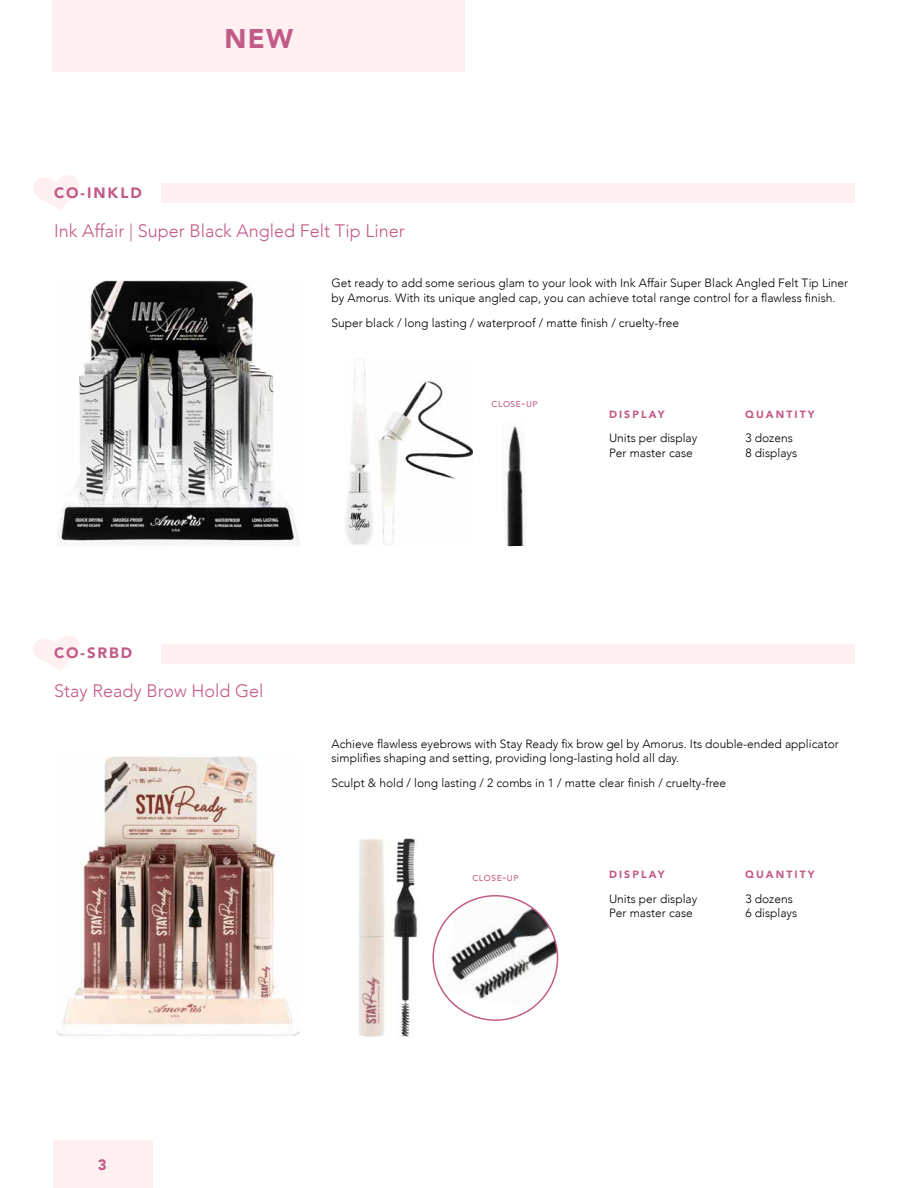
<style>
.page{position:relative;width:918px;height:1188px;background:#fff}
.page>*{position:absolute;margin:0;border:0;box-sizing:border-box;transform-origin:0 0}
.t1{font:900 27px "Avenir";color:#c35b88}
.t2{font:300 18px "Avenir";color:#c35b88}
.t3{font:900 15px "Avenir";letter-spacing:.13em;color:#c35b88}
.t4{font:300 12px/14.4px "Avenir";color:#000}
.t5{font:900 10.5px "Avenir";letter-spacing:.2em;color:#c35b88}
.t6{font:500 8.4px "Avenir";letter-spacing:.07em;color:#c35b88}
.s1{font-size:12px}
</style>
<div class="page">
<div style="left:53px;top:1141px;width:100px;height:47px;background:#fef0f0"></div>
<div style="left:52px;top:0;width:413px;height:72px;background:#fef0f0"></div>
<svg style="left:33px;top:636px;width:46px;height:35px"></svg>
<svg style="left:33px;top:175px;width:46px;height:36px"></svg>
<div style="left:161px;top:644px;width:694px;height:19px;background:#fef0f0"></div>
<div style="left:161px;top:183px;width:694px;height:20px;background:#fef0f0"></div>
<img style="left:56px;top:756px;width:244px;height:280px">
<img style="left:358px;top:839px;width:59px;height:198px">
<svg style="left:432px;top:895px;width:127px;height:126px"></svg>
<img style="left:58px;top:280px;width:241px;height:265px">
<img style="left:346px;top:361px;width:127px;height:184px">
<img style="left:506px;top:425px;width:19px;height:121px">
<p class="t3" style="left:54px;top:180px;width:89px">CO-INKLD</p>
<h1 class="t1" style="left:225px;top:15px;width:70px">NEW</h1>
<h2 class="t2" style="left:54px;top:220px;width:352px">Ink Affair | Super Black Angled Felt Tip Liner</h2>
<p class="t4" style="left:332px;top:276px;width:518px">Get ready to add some serious glam to your look with Ink Affair Super Black Angled Felt Tip Liner by Amorus. With its unique angled cap, you can achieve total range control for a flawless finish.</p>
<p class="t4" style="left:332px;top:315px;width:349px">Super black / long lasting / waterproof / matte finish / cruelty-free</p>
<p class="t6" style="left:492px;top:396px;width:47px">CLOSE<span class="s1">-</span>UP</p>
<p class="t5" style="left:609px;top:405px;width:57px">DISPLAY</p>
<p class="t5" style="left:745px;top:405px;width:71px">QUANTITY</p>
<p class="t4" style="left:609px;top:431px;width:90px">Units per display</p>
<p class="t4" style="left:746px;top:431px;width:49px">3 dozens</p>
<p class="t4" style="left:609px;top:445px;width:85px">Per master case</p>
<p class="t4" style="left:746px;top:445px;width:53px">8 displays</p>
<p class="t3" style="left:54px;top:640px;width:80px">CO-SRBD</p>
<h2 class="t2" style="left:54px;top:680px;width:211px">Stay Ready Brow Hold Gel</h2>
<p class="t4" style="left:332px;top:737px;width:509px">Achieve flawless eyebrows with Stay Ready fix brow gel by Amorus. Its double-ended applicator simplifies shaping and setting, providing long-lasting hold all day.</p>
<p class="t4" style="left:332px;top:776px;width:396px">Sculpt &amp; hold / long lasting / 2 combs in 1 / matte clear finish / cruelty-free</p>
<p class="t6" style="left:472px;top:871px;width:47px">CLOSE<span class="s1">-</span>UP</p>
<p class="t5" style="left:609px;top:866px;width:57px">DISPLAY</p>
<p class="t5" style="left:745px;top:866px;width:71px">QUANTITY</p>
<p class="t4" style="left:609px;top:891px;width:90px">Units per display</p>
<p class="t4" style="left:746px;top:891px;width:49px">3 dozens</p>
<p class="t4" style="left:609px;top:906px;width:85px">Per master case</p>
<p class="t4" style="left:746px;top:906px;width:53px">6 displays</p>
<p class="t3" style="left:98px;top:1152px;width:10px">3</p>
</div>
